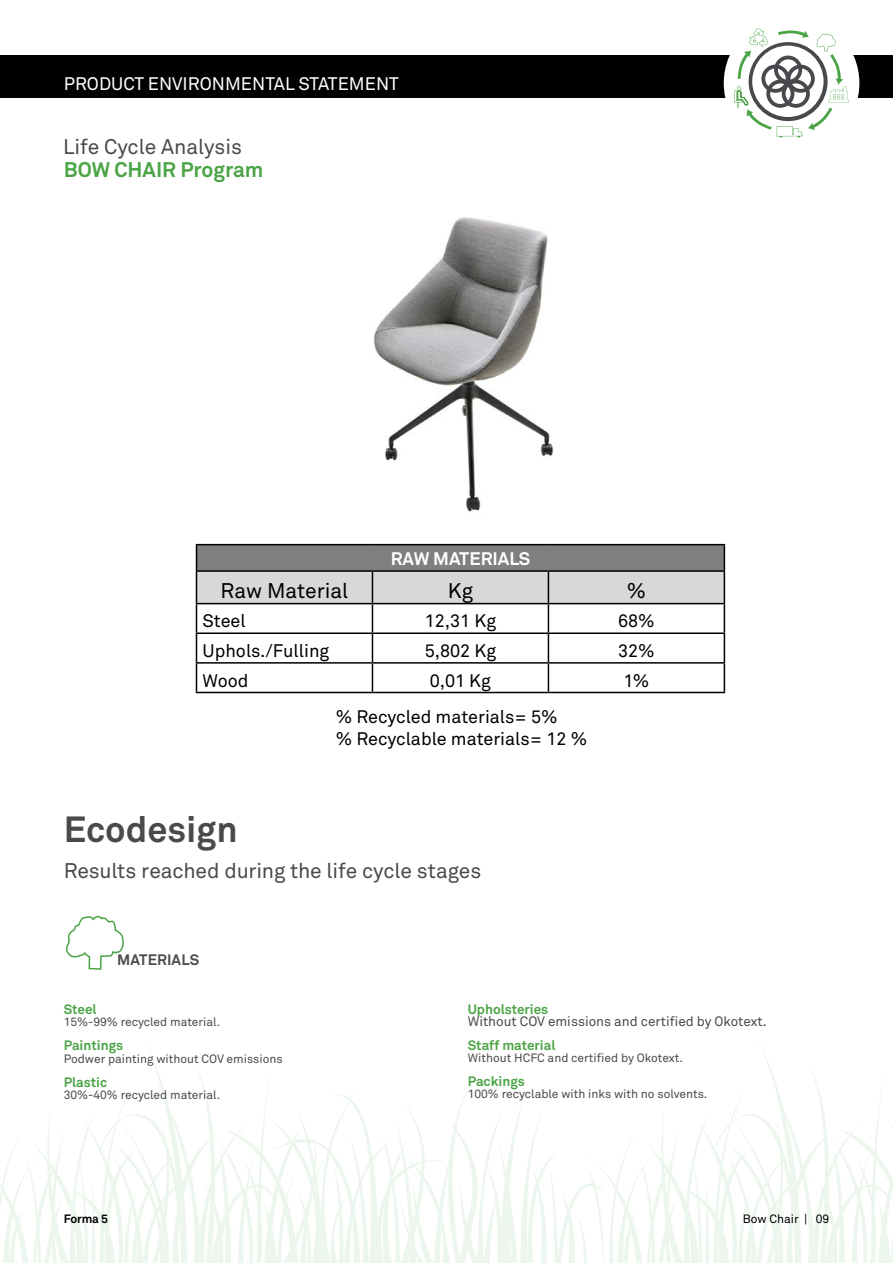
<style>
.page{position:relative;width:893px;height:1263px;background:#fff}
.page>*{position:absolute;margin:0;border:0;box-sizing:border-box;transform-origin:0 0}
.t1{font:700 36px "Akkurat";color:#4a4a4b}
.t2{font:21px "Akkurat";letter-spacing:-.005em;color:#4a4a4b}
.t3{font:700 21px "Akkurat";color:#4ba446}
.t4{font:21px "Akkurat";color:#000}
.t5{font:18px/21.6px "Akkurat";color:#000}
.t6{font:18px "Akkurat";color:#fff}
.t7{font:700 18px "Akkurat";color:#fff}
.t8{font:700 15px "Akkurat";letter-spacing:.005em;color:#4a4a4b}
.t9{font:700 13.5px "Akkurat";color:#4ba446}
.t10{font:13.5px "Akkurat";color:#4a4a4b}
.t11{font:12px "Akkurat";color:#4a4a4b}
.t12{font:12px "Akkurat";color:#000}
.t13{font:700 12px "Akkurat";letter-spacing:-.02em;color:#000}
</style>
<div class="page">
<svg style="left:0;top:1050px;width:893px;height:213px"></svg>
<div style="left:0;top:55px;width:893px;height:43px;background:#000"></div>
<div style="left:724px;top:15px;width:135px;height:136px;background:#fff;border-radius:50%"></div>
<svg style="left:735px;top:29px;width:114px;height:109px"></svg>
<svg style="left:66px;top:915px;width:58px;height:55px"></svg>
<img style="left:374px;top:217px;width:180px;height:295px">
<hr style="left:196px;top:692px;width:176px;height:1px;background:#000">
<hr style="left:372px;top:692px;width:176px;height:1px;background:#000">
<hr style="left:548px;top:692px;width:177px;height:1px;background:#000">
<svg style="left:196px;top:545px;width:529px;height:147px"></svg>
<hr style="left:196px;top:544px;width:176px;height:1px;background:#000">
<hr style="left:372px;top:544px;width:176px;height:1px;background:#000">
<hr style="left:548px;top:544px;width:177px;height:1px;background:#000">
<hr style="left:196px;top:570px;width:176px;height:2px;background:#000">
<hr style="left:372px;top:570px;width:176px;height:2px;background:#000">
<hr style="left:548px;top:570px;width:177px;height:2px;background:#000">
<h3 class="t6" style="left:64px;top:72px;width:337px">PRODUCT ENVIRONMENTAL STATEMENT</h3>
<h2 class="t2" style="left:63px;top:133px;width:180px">Life Cycle Analysis</h2>
<h2 class="t3" style="left:64px;top:156px;width:201px">BOW CHAIR Program</h2>
<h3 class="t7" style="left:391px;top:547px;width:141px">RAW MATERIALS</h3>
<h2 class="t4" style="left:221px;top:577px;width:129px">Raw Material</h2>
<h2 class="t4" style="left:448px;top:577px;width:27px">Kg</h2>
<h2 class="t4" style="left:627px;top:577px;width:21px">%</h2>
<h3 class="t5" style="left:202px;top:610px;width:45px">Steel</h3>
<h3 class="t5" style="left:425px;top:610px;width:73px">12,31 Kg</h3>
<h3 class="t5" style="left:618px;top:610px;width:38px">68%</h3>
<h3 class="t5" style="left:202px;top:639px;width:128px">Uphols./Fulling</h3>
<h3 class="t5" style="left:425px;top:639px;width:73px">5,802 Kg</h3>
<h3 class="t5" style="left:618px;top:639px;width:38px">32%</h3>
<h3 class="t5" style="left:202px;top:669px;width:48px">Wood</h3>
<h3 class="t5" style="left:430px;top:669px;width:62px">0,01 Kg</h3>
<h3 class="t5" style="left:623px;top:669px;width:27px">1%</h3>
<h3 class="t5" style="left:336px;top:706px;width:253px">% Recycled materials= 5%<br>% Recyclable materials= 12 %</h3>
<h1 class="t1" style="left:64px;top:807px;width:175px">Ecodesign</h1>
<h2 class="t2" style="left:64px;top:857px;width:419px">Results reached during the life cycle stages</h2>
<p class="t8" style="left:117px;top:950px;width:84px">MATERIALS</p>
<p class="t9" style="left:64px;top:1001px;width:34px">Steel</p>
<p class="t11" style="left:64px;top:1015px;width:158px">15%-99% recycled material.</p>
<p class="t9" style="left:64px;top:1037px;width:61px">Paintings</p>
<p class="t11" style="left:64px;top:1051px;width:220px">Podwer painting without COV emissions</p>
<p class="t9" style="left:64px;top:1073px;width:45px">Plastic</p>
<p class="t11" style="left:64px;top:1087px;width:158px">30%-40% recycled material.</p>
<p class="t9" style="left:468px;top:1000px;width:82px">Upholsteries</p>
<p class="t10" style="left:468px;top:1012px;width:301px">Without COV emissions and certified by Okotext.</p>
<p class="t9" style="left:468px;top:1036px;width:89px">Staff material</p>
<p class="t11" style="left:468px;top:1050px;width:217px">Without HCFC and certified by Okotext.</p>
<p class="t9" style="left:468px;top:1072px;width:59px">Packings</p>
<p class="t11" style="left:468px;top:1086px;width:241px">100% recyclable with inks with no solvents.</p>
<p class="t13" style="left:64px;top:1211px;width:46px">Forma 5</p>
<p class="t12" style="left:743px;top:1211px;width:88px">Bow Chair | 09</p>
</div>
